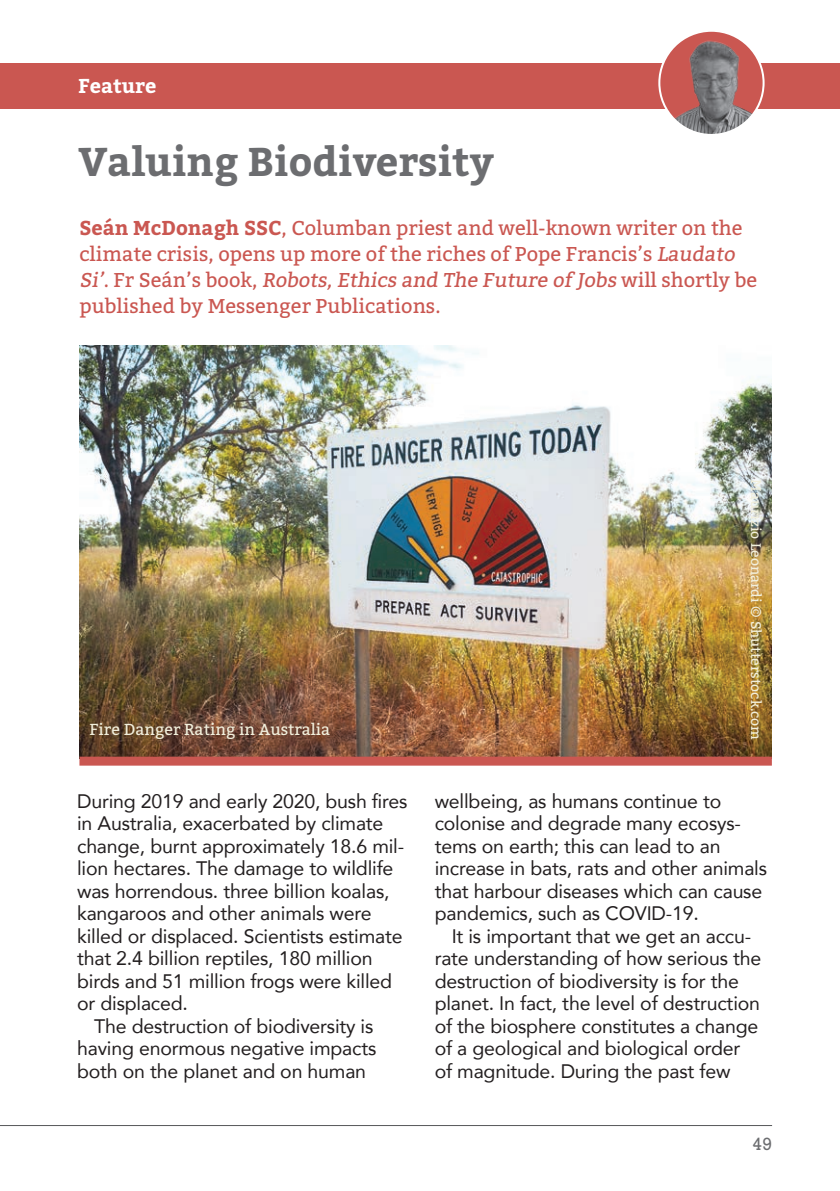
<style>
.page{position:relative;width:840px;height:1191px;background:#fff}
.page>*{position:absolute;margin:0;border:0;box-sizing:border-box;transform-origin:0 0}
.t1{font:700 40px "Bitter";color:#6c6d70}
._2019_SUB_HEAD{font:20px/26px "Bitter";color:#ca5751}
.t2{font:700 20px "Bitter";color:#fff}
.t3{font:19.6px/22.4px "Avenir";letter-spacing:-.01em;color:#231f20}
.t4{font:18px "Rockwell";color:#6c6d70}
.t5{font:16px "Bitter";color:#f1efdc}
.PHOTO_CREDIT{font:14px "Bitter";color:#f1efdc}
.s1{font-weight:700}
</style>
<div class="page">
<img style="left:79px;top:346px;width:692px;height:410px">
<hr style="left:0;top:1125px;width:771px;height:1px;background:#57585a">
<div style="left:0;top:63px;width:839px;height:45px;background:#ca5751"></div>
<svg style="left:659px;top:31px;width:104px;height:104px"></svg>
<img style="left:667px;top:33px;width:93px;height:100px">
<div style="left:658px;top:30px;width:106px;height:106px;border:2px solid #fff;border-radius:50%"></div>
<div style="left:79px;top:756px;width:692px;height:9px;background:#ca5751"></div>
<p class="t2" style="left:78px;top:70px;width:109px">Gardening</p>
<p class="t2" style="left:78px;top:73px;width:80px">Feature</p>
<p class="t1" style="left:78px;top:136px;width:417px">Valuing Biodiversity</p>
<p class="_2019_SUB_HEAD" style="left:79px;top:215px;width:679px"><span class="s1">Seán McDonagh SSC</span>, Columban priest and well-known writer on the climate crisis, opens up more of the riches of Pope Francis’s Laudato Si’. F r S e á n ’ s b o o k , Robots,Ethics and The Future of Jobs w i ll s h o rt ly b e published by Messenger Publications.</p>
<p class="t5" style="left:89px;top:719px;width:242px">Fire Danger Rating in Australia</p>
<p class="t3" style="left:77px;top:789px;width:332px">During 2019 and early 2020, bush fires in Australia, exacerbated by climate change, burnt approximately 18.6 mil&shy;lion hectares. The damage to wildlife was horrendous. three billion koalas, kangaroos and other animals were killed or displaced. Scientists estimate that 2.4 billion reptiles, 180 million birds and 51 million frogs were killed or displaced.</p>
<p class="t3" style="left:77px;top:1014px;width:300px;text-indent:17px">The destruction of biodiversity is having enormous negative impacts both on the planet and on human</p>
<p class="PHOTO_CREDIT" style="left:764px;top:479px;width:262px;rotate:90deg">Maurizio Leonardi © Shutterstock.com</p>
<p class="t3" style="left:434px;top:789px;width:334px">wellbeing, as humans continue to colonise and degrade many ecosys&shy;tems on earth; this can lead to an increase in bats, rats and other animals that harbour diseases which can cause pandemics, such as COVID-19.</p>
<p class="t3" style="left:434px;top:924px;width:328px;text-indent:17px">It is important that we get an accu&shy;rate understanding of how serious the destruction of biodiversity is for the planet. In fact, the level of destruction of the biosphere constitutes a change of a geological and biological order of magnitude. During the past few</p>
<p class="t4" style="left:752px;top:1133px;width:21px">49</p>
</div>
